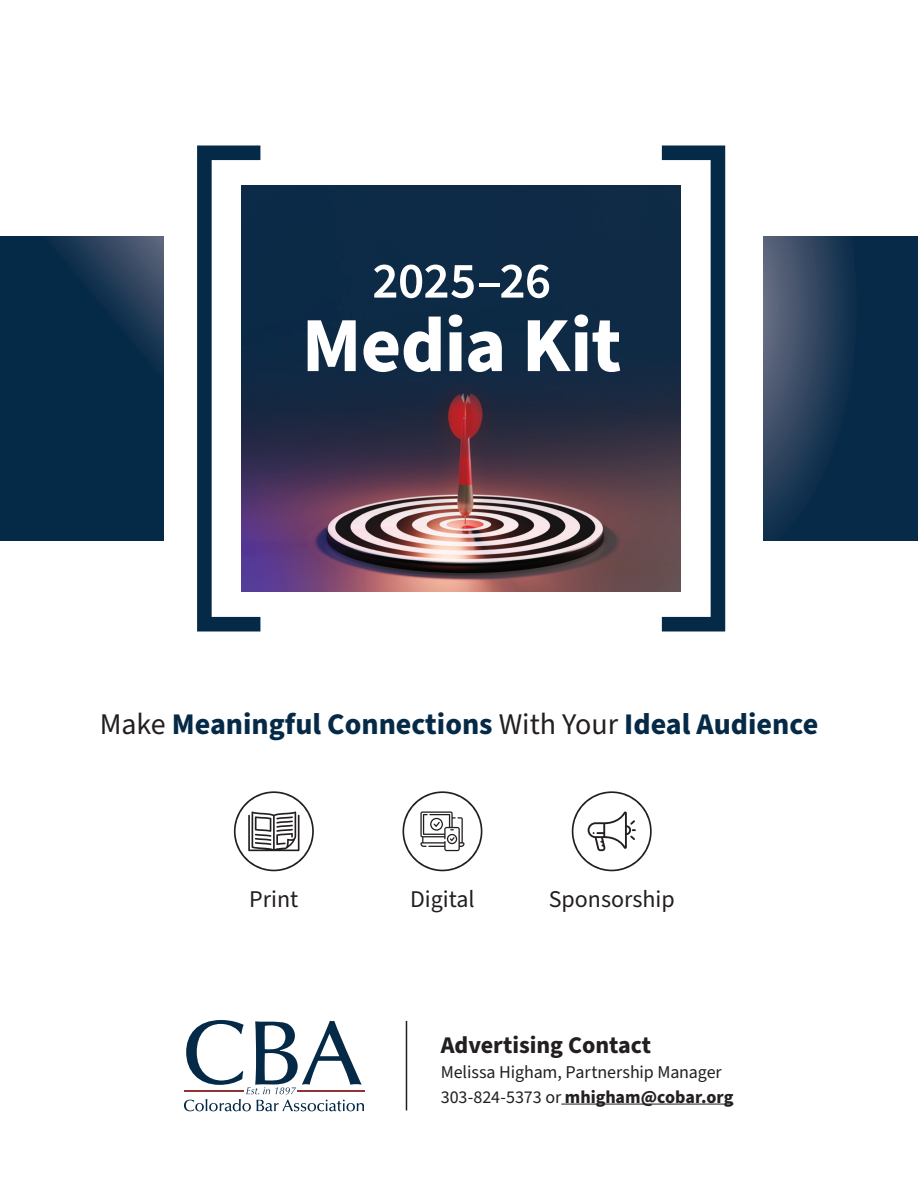
<style>
.page{position:relative;width:918px;height:1188px;background:#fff}
.page>*{position:absolute;margin:0;border:0;box-sizing:border-box;transform-origin:0 0}
.t1{font:700 78px "Source Sans Pro";letter-spacing:-.01em;color:#fff}
.t2{font:600 51px "Source Sans Pro";letter-spacing:-.01em;color:#fff}
.t3{font:700 30px "Source Sans Pro";color:#052a47}
.t4{font:24px "Source Sans Pro";color:#231f20}
.t5{font:700 24px "Source Sans Pro";color:#231f20}
.copy{font:18px "Source Sans Pro";letter-spacing:-.01em;color:#231f20}
.copy-2{font:700 18px "Source Sans Pro";color:#231f20}
.s1{font-weight:400;color:#231f20}
.s2{font-weight:400}
</style>
<div class="page">
<svg style="left:0;top:236px;width:163px;height:305px;background:#0a2d4b"></svg>
<svg style="left:763px;top:236px;width:155px;height:305px;background:#1a3753"></svg>
<img style="left:260px;top:185px;width:402px;height:407px">
<svg style="left:197px;top:146px;width:63px;height:486px"></svg>
<svg style="left:662px;top:145px;width:63px;height:486px"></svg>
<svg style="left:234px;top:791px;width:80px;height:80px"></svg>
<svg style="left:403px;top:791px;width:79px;height:80px"></svg>
<svg style="left:572px;top:791px;width:80px;height:80px"></svg>
<svg style="left:184px;top:1020px;width:180px;height:91px"></svg>
<hr style="left:297px;top:1090px;width:68px;height:2px;background:#953035">
<hr style="left:185px;top:1090px;width:59px;height:2px;background:#953035">
<hr style="left:561px;top:1104px;width:172px;height:1px;background:#231f20">
<hr style="left:406px;top:1021px;width:1px;height:90px;background:#231f20">
<p class="t2" style="left:372px;top:247px;width:180px">2025–26</p>
<p class="t1" style="left:302px;top:292px;width:321px">Media Kit</p>
<p class="t3" style="left:100px;top:704px;width:720px"><span class="s1">Make</span> Meaningful Connections <span class="s1">With Your</span> Ideal Audience</p>
<p class="t4" style="left:249px;top:883px;width:51px">Print</p>
<p class="t4" style="left:410px;top:883px;width:66px">Digital</p>
<p class="t4" style="left:549px;top:883px;width:127px">Sponsorship</p>
<p class="t5" style="left:441px;top:1029px;width:212px">Advertising Contact</p>
<p class="copy" style="left:441px;top:1060px;width:283px">Melissa Higham, Partnership Manager</p>
<p class="copy-2" style="left:441px;top:1085px;width:294px"><span class="s2">303-824-5373 or</span> mhigham@cobar.org</p>
</div>
